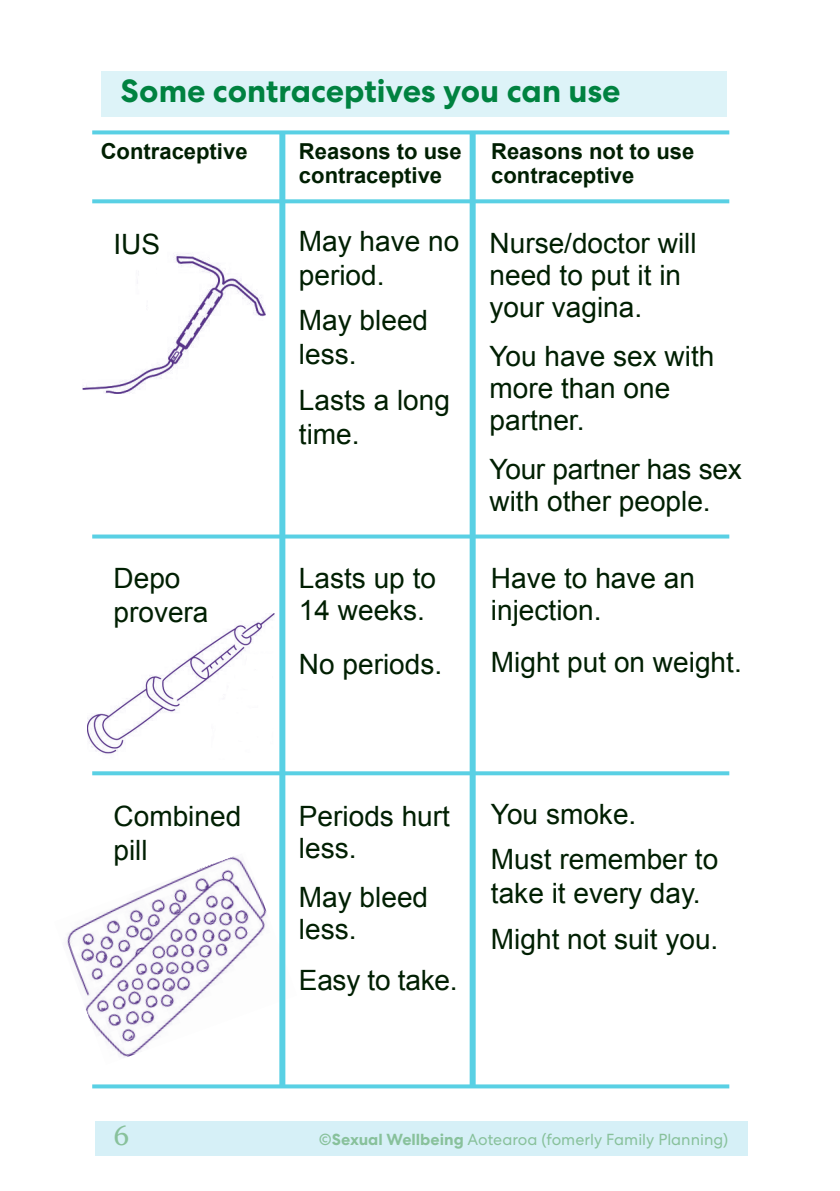
<style>
.page{position:relative;width:840px;height:1191px;background:#fff}
.page>*{position:absolute;margin:0;border:0;box-sizing:border-box;transform-origin:0 0}
.MH_Head{font:700 32px "Centra No 2";color:#008240}
.N_Normal{font:28px/32px "Arial";color:#001f02}
.t1{font:28px "Georgia";color:#88c19b}
.N_Normal-2{font:700 22px "Arial";color:#001f02}
.t2{font:16px "Centra No 2";color:#88c19b}
.s1{font-weight:700}
</style>
<div class="page">
<div style="left:95px;top:1121px;width:652px;height:34px;background:#d6f0f7"></div>
<img style="left:66px;top:852px;width:220px;height:212px">
<img style="left:88px;top:613px;width:186px;height:141px">
<div style="left:279px;top:133px;width:6px;height:953px;background:#59d0e4"></div>
<div style="left:469px;top:133px;width:6px;height:953px;background:#59d0e4"></div>
<svg style="left:92px;top:199px;width:637px;height:4px;background:#66d3e5"></svg>
<svg style="left:92px;top:130px;width:637px;height:4px;background:#6bd5e6"></svg>
<svg style="left:92px;top:534px;width:637px;height:4px;background:#6ed5e7"></svg>
<div style="left:101px;top:71px;width:625px;height:45px;background:#ddf3f8"></div>
<svg style="left:92px;top:771px;width:637px;height:4px;background:#65d3e5"></svg>
<img style="left:83px;top:253px;width:182px;height:140px">
<svg style="left:92px;top:1084px;width:637px;height:4px;background:#6ad4e6"></svg>
<p class="MH_Head" style="left:120px;top:72px;width:501px">Some contraceptives you can use</p>
<p class="N_Normal-2" style="left:101px;top:137px;width:148px">Contraceptive</p>
<p class="N_Normal-2" style="left:299px;top:137px;width:164px">Reasons to use</p>
<p class="N_Normal-2" style="left:491px;top:137px;width:204px">Reasons not to use</p>
<p class="N_Normal-2" style="left:299px;top:161px;width:145px">contraceptive</p>
<p class="N_Normal-2" style="left:491px;top:161px;width:145px">contraceptive</p>
<p class="N_Normal" style="left:113px;top:229px;width:48px">IUS</p>
<p class="N_Normal" style="left:299px;top:224px;width:162px;line-height:34px">May have no period.</p>
<p class="N_Normal" style="left:299px;top:304px;width:131px;line-height:34px">May bleed less.</p>
<p class="N_Normal" style="left:299px;top:383px;width:152px;line-height:34px">Lasts a long time.</p>
<p class="N_Normal" style="left:113px;top:561px;width:96px;line-height:34px">Depo provera</p>
<p class="N_Normal" style="left:299px;top:562px;width:138px">Lasts up to<br>14 weeks.</p>
<p class="N_Normal" style="left:299px;top:648px;width:145px">No periods.</p>
<p class="N_Normal" style="left:489px;top:227px;width:208px">Nurse/doctor will need to put it in your vagina.</p>
<p class="N_Normal" style="left:489px;top:340px;width:226px">You have sex with more than one partner.</p>
<p class="N_Normal" style="left:489px;top:453px;width:254px">Your partner has sex with other people.</p>
<p class="N_Normal" style="left:490px;top:563px;width:205px">Have to have an injection.</p>
<p class="N_Normal" style="left:490px;top:646px;width:252px">Might put on weight.</p>
<p class="N_Normal" style="left:113px;top:799px;width:129px;line-height:34px">Combined pill</p>
<p class="N_Normal" style="left:299px;top:800px;width:152px">Periods hurt less.</p>
<p class="N_Normal" style="left:299px;top:881px;width:131px">May bleed less.</p>
<p class="N_Normal" style="left:299px;top:964px;width:160px">Easy to take.</p>
<p class="N_Normal" style="left:490px;top:798px;width:147px">You smoke.</p>
<p class="N_Normal" style="left:490px;top:842px;width:229px;line-height:34px">Must remember to take it every day.</p>
<p class="N_Normal" style="left:490px;top:923px;width:229px">Might not suit you.</p>
<p class="t1" style="left:113px;top:1119px;width:17px">6</p>
<p class="t2" style="left:318px;top:1130px;width:410px">©<span class="s1">Sexual Wellbeing</span> Aotearoa (fomerly Family Planning)</p>
</div>
